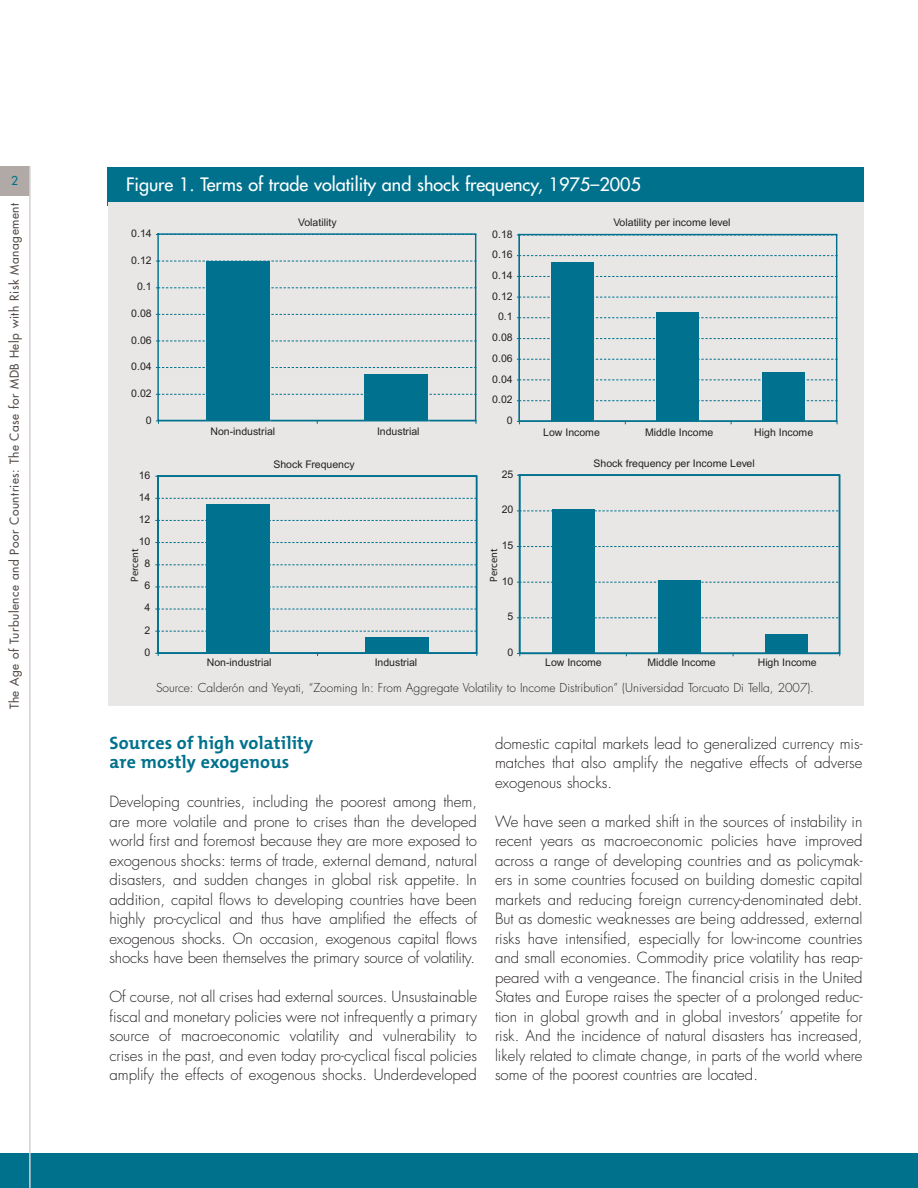
<style>
.page{position:relative;width:918px;height:1188px;background:#fff}
.page>*{position:absolute;margin:0;border:0;box-sizing:border-box;transform-origin:0 0}
.t1{font:18px "Futura";color:#fff}
.t2{font:700 18px/19.5px "The Mix B7";letter-spacing:.01em;color:#00718c}
.t3{font:300 15px/19.5px "Futura";color:#231f20;text-align:justify}
.t4{font:300 12px "Futura";color:#231f20}
.t5{font:12px "Futura";letter-spacing:.045em;color:#584f4a}
.t6{font:12px "Futura";color:#00718c}
.t7{font:10.5px "Arial";color:#231f20}
.t8{font:10.5px "Myriad Pro";letter-spacing:-.005em;color:#231f20}
</style>
<div class="page">
<div style="left:0;top:1153px;width:918px;height:35px;background:#00718c"></div>
<div style="left:0;top:166px;width:30px;height:30px;background:#b0a9a6"></div>
<hr style="left:29px;top:165px;width:2px;height:1023px;background:#d3d0d0">
<div style="left:0;top:160px;width:31px;height:6px;background:#fff"></div>
<div style="left:108px;top:167px;width:756px;height:39px;background:#00718c"></div>
<div style="left:108px;top:202px;width:756px;height:503px;background:#e9e7e6"></div>
<div style="left:157px;top:233px;width:319px;height:188px;border:1px solid #00718e"></div>
<div style="left:206px;top:261px;width:63px;height:159px;background:#00718e"></div>
<div style="left:365px;top:374px;width:63px;height:46px;background:#00718e"></div>
<svg style="left:156px;top:394px;width:320px;height:1px"></svg>
<svg style="left:156px;top:367px;width:320px;height:1px"></svg>
<svg style="left:156px;top:341px;width:320px;height:1px"></svg>
<svg style="left:156px;top:314px;width:320px;height:1px"></svg>
<svg style="left:156px;top:287px;width:320px;height:1px"></svg>
<svg style="left:156px;top:261px;width:320px;height:1px"></svg>
<svg style="left:156px;top:234px;width:320px;height:1px"></svg>
<hr style="left:158px;top:420px;width:318px;height:1px;background:#00718e">
<div style="left:551px;top:263px;width:42px;height:158px;background:#00718e"></div>
<div style="left:657px;top:312px;width:42px;height:109px;background:#00718e"></div>
<div style="left:763px;top:372px;width:42px;height:49px;background:#00718e"></div>
<hr style="left:519px;top:235px;width:1px;height:186px;background:#00718e">
<svg style="left:517px;top:400px;width:320px;height:1px"></svg>
<svg style="left:517px;top:380px;width:320px;height:1px"></svg>
<svg style="left:517px;top:359px;width:320px;height:1px"></svg>
<svg style="left:517px;top:338px;width:320px;height:1px"></svg>
<svg style="left:517px;top:313px;width:320px;height:5px"></svg>
<svg style="left:517px;top:297px;width:320px;height:1px"></svg>
<svg style="left:517px;top:276px;width:320px;height:1px"></svg>
<svg style="left:517px;top:255px;width:320px;height:1px"></svg>
<svg style="left:517px;top:235px;width:320px;height:1px"></svg>
<hr style="left:519px;top:421px;width:318px;height:1px;background:#00718e">
<div style="left:206px;top:504px;width:64px;height:149px;background:#00718e"></div>
<div style="left:365px;top:637px;width:64px;height:16px;background:#00718e"></div>
<hr style="left:158px;top:476px;width:1px;height:177px;background:#00718e">
<svg style="left:156px;top:631px;width:320px;height:1px"></svg>
<svg style="left:156px;top:609px;width:320px;height:1px"></svg>
<svg style="left:156px;top:587px;width:320px;height:1px"></svg>
<svg style="left:156px;top:564px;width:320px;height:1px"></svg>
<svg style="left:156px;top:542px;width:320px;height:1px"></svg>
<svg style="left:156px;top:520px;width:320px;height:1px"></svg>
<svg style="left:156px;top:498px;width:320px;height:1px"></svg>
<svg style="left:156px;top:476px;width:320px;height:1px"></svg>
<hr style="left:158px;top:653px;width:319px;height:1px;background:#00718e">
<div style="left:552px;top:509px;width:42px;height:144px;background:#00718e"></div>
<div style="left:658px;top:581px;width:43px;height:72px;background:#00718e"></div>
<div style="left:765px;top:634px;width:43px;height:19px;background:#00718e"></div>
<hr style="left:519px;top:475px;width:1px;height:178px;background:#00718e">
<svg style="left:517px;top:617px;width:321px;height:1px"></svg>
<svg style="left:517px;top:582px;width:321px;height:1px"></svg>
<svg style="left:517px;top:546px;width:321px;height:1px"></svg>
<svg style="left:517px;top:511px;width:321px;height:1px"></svg>
<svg style="left:517px;top:475px;width:321px;height:1px"></svg>
<hr style="left:520px;top:653px;width:320px;height:1px;background:#00718e">
<p class="t6" style="left:11px;top:174px;width:8px">2</p>
<p class="t1" style="left:126px;top:175px;width:516px">Figure 1. Terms of trade volatility and shock frequency, 1975–2005</p>
<p class="t7" style="left:298px;top:218px;width:40px">Volatility</p>
<p class="t5" style="left:8px;top:709px;width:508px;rotate:-90deg">The Age of Turbulence and Poor Countries: The Case for MDB Help with Risk Management</p>
<p class="t7" style="left:613px;top:219px;width:119px">Volatility per income level</p>
<p class="t7" style="left:131px;top:230px;width:22px">0.14</p>
<p class="t7" style="left:492px;top:230px;width:22px">0.18</p>
<p class="t7" style="left:492px;top:251px;width:22px">0.16</p>
<p class="t7" style="left:131px;top:256px;width:22px">0.12</p>
<p class="t7" style="left:492px;top:272px;width:22px">0.14</p>
<p class="t7" style="left:137px;top:283px;width:16px">0.1</p>
<p class="t7" style="left:492px;top:292px;width:22px">0.12</p>
<p class="t7" style="left:131px;top:309px;width:22px">0.08</p>
<p class="t7" style="left:498px;top:313px;width:16px">0.1</p>
<p class="t7" style="left:492px;top:334px;width:22px">0.08</p>
<p class="t7" style="left:131px;top:336px;width:22px">0.06</p>
<p class="t7" style="left:492px;top:354px;width:22px">0.06</p>
<p class="t7" style="left:131px;top:363px;width:22px">0.04</p>
<p class="t7" style="left:492px;top:375px;width:22px">0.04</p>
<p class="t7" style="left:131px;top:389px;width:22px">0.02</p>
<p class="t7" style="left:492px;top:396px;width:22px">0.02</p>
<p class="t7" style="left:146px;top:416px;width:7px">0</p>
<p class="t7" style="left:507px;top:416px;width:7px">0</p>
<p class="t7" style="left:211px;top:428px;width:66px">Non-industrial</p>
<p class="t7" style="left:377px;top:428px;width:44px">Industrial</p>
<p class="t7" style="left:543px;top:428px;width:58px">Low Income</p>
<p class="t7" style="left:645px;top:428px;width:70px">Middle Income</p>
<p class="t7" style="left:754px;top:428px;width:60px">High Income</p>
<p class="t7" style="left:594px;top:459px;width:163px">Shock frequency per Income Level</p>
<p class="t7" style="left:273px;top:460px;width:83px">Shock Frequency</p>
<p class="t7" style="left:502px;top:470px;width:13px">25</p>
<p class="t7" style="left:139px;top:471px;width:13px">16</p>
<p class="t7" style="left:139px;top:493px;width:13px">14</p>
<p class="t7" style="left:502px;top:506px;width:13px">20</p>
<p class="t7" style="left:139px;top:515px;width:13px">12</p>
<p class="t7" style="left:139px;top:538px;width:13px">10</p>
<p class="t7" style="left:502px;top:541px;width:13px">15</p>
<p class="t8" style="left:128px;top:582px;width:35px;rotate:-90deg">Percent</p>
<p class="t8" style="left:487px;top:582px;width:35px;rotate:-90deg">Percent</p>
<p class="t7" style="left:145px;top:560px;width:7px">8</p>
<p class="t7" style="left:502px;top:577px;width:13px">10</p>
<p class="t7" style="left:145px;top:582px;width:7px">6</p>
<p class="t7" style="left:145px;top:604px;width:7px">4</p>
<p class="t7" style="left:508px;top:613px;width:7px">5</p>
<p class="t7" style="left:145px;top:626px;width:7px">2</p>
<p class="t7" style="left:145px;top:648px;width:7px">0</p>
<p class="t7" style="left:508px;top:648px;width:7px">0</p>
<p class="t7" style="left:207px;top:659px;width:66px">Non-industrial</p>
<p class="t7" style="left:375px;top:659px;width:44px">Industrial</p>
<p class="t7" style="left:545px;top:659px;width:58px">Low Income</p>
<p class="t7" style="left:648px;top:659px;width:70px">Middle Income</p>
<p class="t7" style="left:758px;top:659px;width:60px">High Income</p>
<p class="t4" style="left:156px;top:682px;width:660px">Source: Calderón and Yeyati, “Zooming In: From Aggregate Volatility to Income Distribution” (Universidad Torcuato Di Tella, 2007).</p>
<p class="t2" style="left:110px;top:734px;width:205px">Sources of high volatility are mostly exogenous</p>
<p class="t3" style="left:110px;top:793px;width:369px">Developing countries, including the poorest among them, are more volatile and prone to crises than the developed world first and foremost because they are more exposed to exogenous shocks: terms of trade, external demand, natural disasters, and sudden changes in global risk appetite. In addition, capital flows to developing countries have been highly pro-cyclical and thus have amplified the effects of exogenous shocks. On occasion, exogenous capital flows shocks have been themselves the primary source of volatility.</p>
<p class="t3" style="left:110px;top:988px;width:369px">Of course, not all crises had external sources. Unsustainable fiscal and monetary policies were not infrequently a primary source of macroeconomic volatility and vulnerability to crises in the past, and even today pro-cyclical fiscal policies amplify the effects of exogenous shocks. Underdeveloped</p>
<p class="t3" style="left:495px;top:735px;width:369px">domestic capital markets lead to generalized currency mis&shy;matches that also amplify the negative effects of adverse exogenous shocks.</p>
<p class="t3" style="left:495px;top:813px;width:369px">We have seen a marked shift in the sources of instability in recent years as macroeconomic policies have improved across a range of developing countries and as policymak&shy;ers in some countries focused on building domestic capital markets and reducing foreign currency-denominated debt.<br>But as domestic weaknesses are being addressed, external risks have intensified, especially for low-income countries and small economies. Commodity price volatility has reap&shy;peared with a vengeance. The financial crisis in the United States and Europe raises the specter of a prolonged reduc&shy;tion in global growth and in global investors’ appetite for risk. And the incidence of natural disasters has increased, likely related to climate change, in parts of the world where some of the poorest countries are located.</p>
</div>
